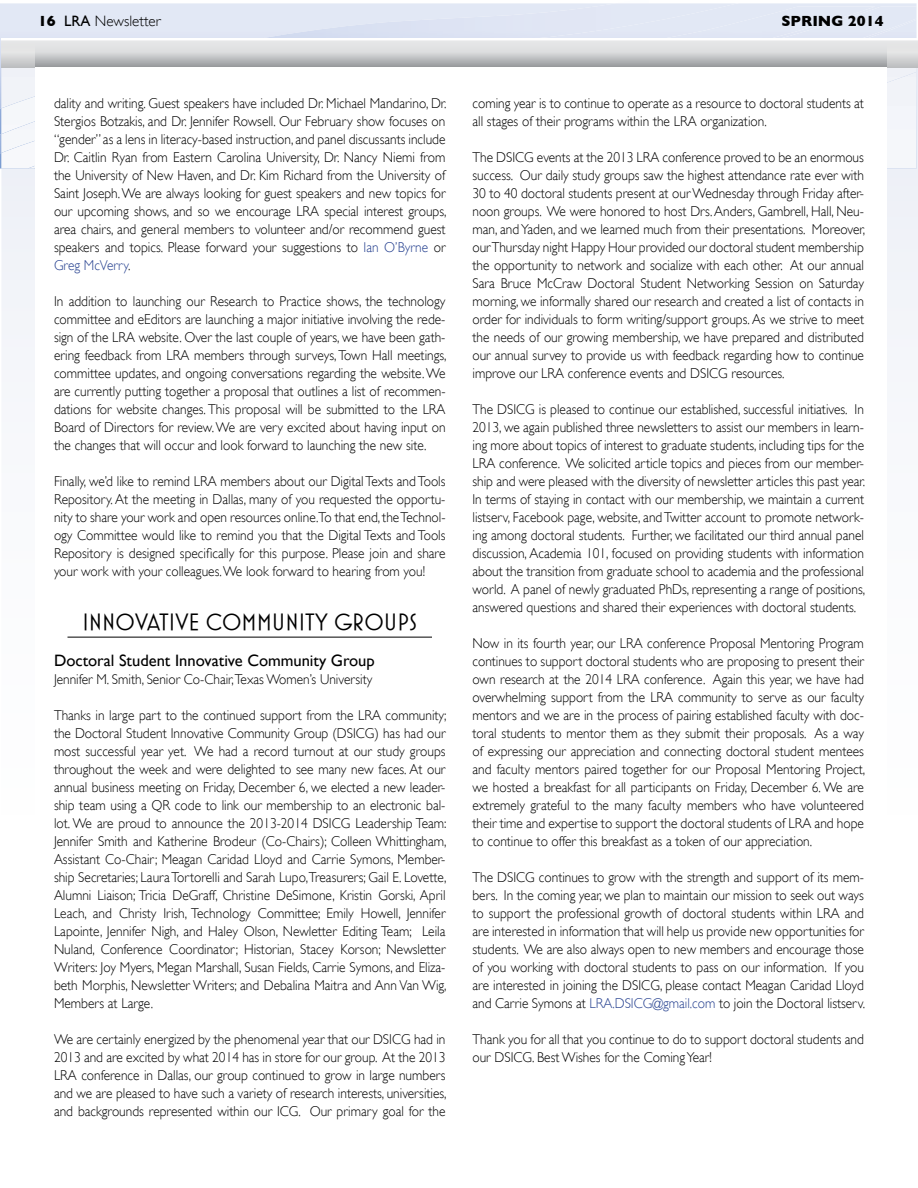
<style>
.page{position:relative;width:918px;height:1188px;background:#fff}
.page>*{position:absolute;margin:0;border:0;box-sizing:border-box;transform-origin:0 0}
.t1{font:24px "Mostra One";color:#000}
.t2{font:16.5px "Gill Sans";color:#000}
.t3{font:300 15px "Gill Sans";color:#000}
.t4{font:700 15px "Gill Sans";color:#000}
.t5{font:300 14.25px/18px "Gill Sans";color:#000;text-align:justify;scale:.94 1}
.s1{font-weight:700}
.s2{font-weight:400}
.s3{color:#25408f}
</style>
<div class="page">
<div style="left:1px;top:67px;width:917px;height:303px;background:#f1f3f9"></div>
<div style="left:887px;top:67px;width:30px;height:102px;background:#f3f5fa"></div>
<img style="left:876px;top:6px;width:41px;height:14px">
<div style="left:1px;top:67px;width:34px;height:67px;background:#f1f3f8"></div>
<div style="left:771px;top:20px;width:146px;height:18px;background:#e2e8f5"></div>
<svg style="left:1px;top:40px;width:916px;height:27px;background:#dadadb"></svg>
<svg style="left:35px;top:40px;width:852px;height:27px;background:#cbccce"></svg>
<div style="left:35px;top:67px;width:852px;height:747px;background:#fff"></div>
<hr style="left:68px;top:637px;width:364px;height:1px;background:#000">
<p class="t3" style="left:38px;top:13px;width:124px"><span class="s1">16</span> <span class="s2">LRA</span> Newsletter</p>
<p class="t4" style="left:781px;top:12px;width:104px">SPRING 2014</p>
<p class="t5" style="left:54px;top:94px;width:419px">dality and writing. Guest speakers have included Dr. Michael Mandarino, Dr.<br>Stergios Botzakis, and Dr. Jennifer Rowsell. Our February show focuses on “gender” as a lens in literacy-based instruction, and panel discussants include Dr. Caitlin Ryan from Eastern Carolina University, Dr. Nancy Niemi from the University of New Haven, and Dr. Kim Richard from the University of Saint Joseph. We are always looking for guest speakers and new topics for our upcoming shows, and so we encourage LRA special interest groups, area chairs, and general members to volunteer and/or recommend guest speakers and topics. Please forward your suggestions to <span class="s3">Ian O’Byrne</span> or <span class="s3">Greg McVerry</span>.</p>
<p class="t5" style="left:54px;top:292px;width:419px">In addition to launching our Research to Practice shows, the technology committee and eEditors are launching a major initiative involving the rede&shy;sign of the LRA website. Over the last couple of years, we have been gath&shy;ering feedback from LRA members through surveys, Town Hall meetings, committee updates, and ongoing conversations regarding the website. We are currently putting together a proposal that outlines a list of recommen&shy;dations for website changes. This proposal will be submitted to the LRA Board of Directors for review. We are very excited about having input on the changes that will occur and look forward to launching the new site.</p>
<p class="t5" style="left:54px;top:472px;width:418px">Finally, we’d like to remind LRA members about our Digital Texts and Tools Repository. At the meeting in Dallas, many of you requested the opportu&shy;nity to share your work and open resources online.To that end, the Technol&shy;ogy Committee would like to remind you that the Digital Texts and Tools Repository is designed specifically for this purpose. Please join and share your work with your colleagues. We look forward to hearing from you!</p>
<h1 class="t1" style="left:82px;top:609px;width:336px">INNOVATIVE COMMUNITY GROUPS</h1>
<p class="t2" style="left:54px;top:651px;width:322px">Doctoral Student Innovative Community Group</p>
<p class="t5" style="left:54px;top:670px;width:340px">Jennifer M. Smith, Senior Co-Chair,Texas Women’s University</p>
<p class="t5" style="left:54px;top:706px;width:419px">Thanks in large part to the continued support from the LRA community; the Doctoral Student Innovative Community Group (DSICG) has had our most successful year yet. We had a record turnout at our study groups throughout the week and were delighted to see many new faces. At our annual business meeting on Friday, December 6, we elected a new leader&shy;ship team using a QR code to link our membership to an electronic bal&shy;lot. We are proud to announce the 2013-2014 DSICG Leadership Team:<br>Jennifer Smith and Katherine Brodeur (Co-Chairs); Colleen Whittingham, Assistant Co-Chair; Meagan Caridad Lloyd and Carrie Symons, Member&shy;ship Secretaries; Laura Tortorelli and Sarah Lupo,Treasurers; Gail E. Lovette, Alumni Liaison; Tricia DeGraff, Christine DeSimone, Kristin Gorski, April Leach, and Christy Irish, Technology Committee; Emily Howell, Jennifer Lapointe, Jennifer Nigh, and Haley Olson, Newletter Editing Team; Leila Nuland, Conference Coordinator; Historian, Stacey Korson; Newsletter Writers: Joy Myers, Megan Marshall, Susan Fields, Carrie Symons, and Eliza&shy;beth Morphis, Newsletter Writers; and Debalina Maitra and Ann Van Wig, Members at Large.</p>
<p class="t5" style="left:54px;top:1030px;width:419px">We are certainly energized by the phenomenal year that our DSICG had in 2013 and are excited by what 2014 has in store for our group. At the 2013<br>LRA conference in Dallas, our group continued to grow in large numbers and we are pleased to have such a variety of research interests, universities, and backgrounds represented within our ICG. Our primary goal for the</p>
<p class="t5" style="left:472px;top:94px;width:418px">coming year is to continue to operate as a resource to doctoral students at all stages of their programs within the LRA organization.</p>
<p class="t5" style="left:472px;top:148px;width:419px">The DSICG events at the 2013 LRA conference proved to be an enormous success. Our daily study groups saw the highest attendance rate ever with 30 to 40 doctoral students present at our Wednesday through Friday after&shy;noon groups. We were honored to host Drs. Anders, Gambrell, Hall, Neu&shy;man, and Yaden, and we learned much from their presentations. Moreover, our Thursday night Happy Hour provided our doctoral student membership the opportunity to network and socialize with each other. At our annual Sara Bruce McCraw Doctoral Student Networking Session on Saturday morning, we informally shared our research and created a list of contacts in order for individuals to form writing/support groups. As we strive to meet the needs of our growing membership, we have prepared and distributed our annual survey to provide us with feedback regarding how to continue improve our LRA conference events and DSICG resources.</p>
<p class="t5" style="left:472px;top:400px;width:419px">The DSICG is pleased to continue our established, successful initiatives. In 2013, we again published three newsletters to assist our members in learn&shy;ing more about topics of interest to graduate students, including tips for the LRA conference. We solicited article topics and pieces from our member&shy;ship and were pleased with the diversity of newsletter articles this past year.<br>In terms of staying in contact with our membership, we maintain a current listserv, Facebook page, website, and Twitter account to promote network&shy;ing among doctoral students. Further, we facilitated our third annual panel discussion, Academia 101, focused on providing students with information about the transition from graduate school to academia and the professional world. A panel of newly graduated PhDs, representing a range of positions, answered questions and shared their experiences with doctoral students.</p>
<p class="t5" style="left:472px;top:634px;width:419px">Now in its fourth year, our LRA conference Proposal Mentoring Program continues to support doctoral students who are proposing to present their own research at the 2014 LRA conference. Again this year, we have had overwhelming support from the LRA community to serve as our faculty mentors and we are in the process of pairing established faculty with doc&shy;toral students to mentor them as they submit their proposals. As a way of expressing our appreciation and connecting doctoral student mentees and faculty mentors paired together for our Proposal Mentoring Project, we hosted a breakfast for all participants on Friday, December 6. We are extremely grateful to the many faculty members who have volunteered their time and expertise to support the doctoral students of LRA and hope to continue to offer this breakfast as a token of our appreciation.</p>
<p class="t5" style="left:472px;top:868px;width:419px">The DSICG continues to grow with the strength and support of its mem&shy;bers. In the coming year, we plan to maintain our mission to seek out ways to support the professional growth of doctoral students within LRA and are interested in information that will help us provide new opportunities for students. We are also always open to new members and encourage those of you working with doctoral students to pass on our information. If you are interested in joining the DSICG, please contact Meagan Caridad Lloyd and Carrie Symons at <span class="s3">LRA.DSICG@gmail.com</span> to join the Doctoral listserv.</p>
<p class="t5" style="left:472px;top:1030px;width:418px">Thank you for all that you continue to do to support doctoral students and our DSICG. Best Wishes for the Coming Year!</p>
</div>
